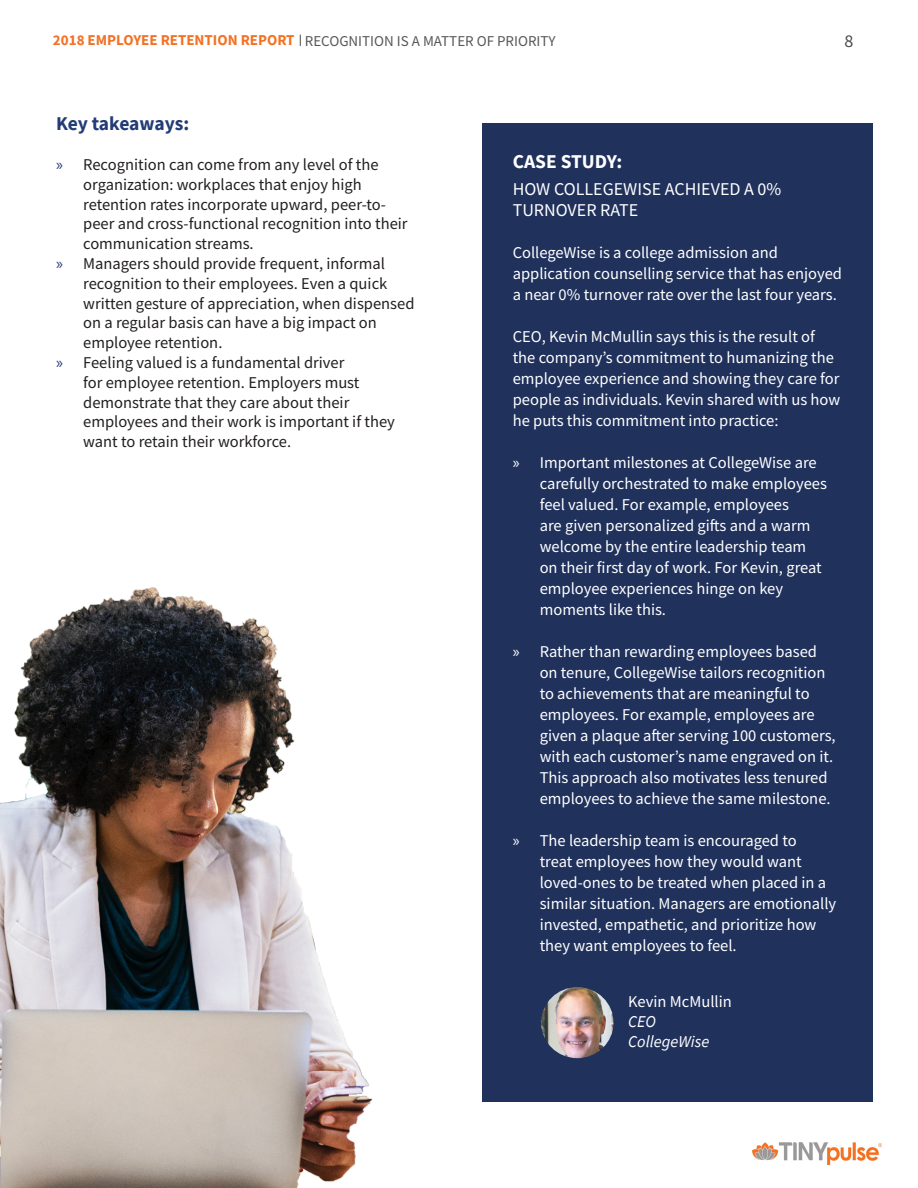
<style>
.page{position:relative;width:918px;height:1188px;background:#fff}
.page>*{position:absolute;margin:0;border:0;box-sizing:border-box;transform-origin:0 0}
.t1{font:700 19.5px "Source Sans Pro";letter-spacing:-.01em;color:#233c77}
.t2{font:700 19.5px "Source Sans Pro";color:#fff}
.t3{font:18px/21px "Source Sans Pro";color:#fff}
.t4{font:18px "Source Sans Pro";color:#494a4a}
.t5{font:16.5px/21px "Source Sans Pro";color:#fff}
.t6{font:16.5px/19.8px "Source Sans Pro";color:#231f20}
.t7{font:italic 16.5px "Source Sans Pro";color:#fff}
.t8{font:15px "Source Sans Pro";color:#57585a}
.t9{font:700 15px "Source Sans Pro";color:#f37124}
.s1{font-family:"Myriad Pro";color:#233c77}
.s2{font-family:"Myriad Pro"}
</style>
<div class="page">
<img style="left:753px;top:1143px;width:128px;height:21px">
<img style="left:0;top:587px;width:373px;height:601px">
<div style="left:482px;top:123px;width:390px;height:979px;background:#20315c"></div>
<img style="left:541px;top:987px;width:73px;height:71px">
<p class="t9" style="left:53px;top:30px;width:243px">2018 EMPLOYEE RETENTION REPORT</p>
<p class="t4" style="left:845px;top:30px;width:10px">8</p>
<p class="t8" style="left:305px;top:31px;width:252px">RECOGNITION IS A MATTER OF PRIORITY</p>
<p class="t1" style="left:56px;top:111px;width:135px">Key takeaways:</p>
<p class="t6" style="left:83px;top:154px;width:326px;text-indent:-27px"><span class="s1">»</span> Recognition can come from any level of the organization: workplaces that enjoy high retention rates incorporate upward, peer-to&shy;peer and cross-functional recognition into their communication streams.</p>
<p class="t6" style="left:83px;top:253px;width:333px;text-indent:-27px"><span class="s1">»</span> Managers should provide frequent, informal recognition to their employees. Even a quick written gesture of appreciation, when dispensed on a regular basis can have a big impact on employee retention.</p>
<p class="t6" style="left:83px;top:352px;width:313px;text-indent:-27px"><span class="s1">»</span> Feeling valued is a fundamental driver<br>for employee retention. Employers must demonstrate that they care about their employees and their work is important if they want to retain their workforce.</p>
<p class="t2" style="left:513px;top:148px;width:111px">CASE STUDY:</p>
<p class="t3" style="left:513px;top:178px;width:270px">HOW COLLEGEWISE ACHIEVED A 0%<br>TURNOVER RATE</p>
<p class="t5" style="left:513px;top:242px;width:331px">CollegeWise is a college admission and application counselling service that has enjoyed a near 0% turnover rate over the last four years.</p>
<p class="t5" style="left:513px;top:326px;width:329px">CEO, Kevin McMullin says this is the result of the company’s commitment to humanizing the employee experience and showing they care for people as individuals. Kevin shared with us how he puts this commitment into practice:</p>
<p class="t5" style="left:540px;top:452px;width:289px;text-indent:-27px"><span class="s2">»</span> Important milestones at CollegeWise are carefully orchestrated to make employees feel valued. For example, employees<br>are given personalized gifts and a warm welcome by the entire leadership team on their first day of work. For Kevin, great employee experiences hinge on key moments like this.</p>
<p class="t5" style="left:540px;top:641px;width:297px;text-indent:-27px"><span class="s2">»</span> Rather than rewarding employees based on tenure, CollegeWise tailors recognition to achievements that are meaningful to employees. For example, employees are given a plaque after serving 100 customers, with each customer’s name engraved on it.<br>This approach also motivates less tenured employees to achieve the same milestone.</p>
<p class="t5" style="left:540px;top:830px;width:298px;text-indent:-27px"><span class="s2">»</span> The leadership team is encouraged to<br>treat employees how they would want loved-ones to be treated when placed in a similar situation. Managers are emotionally invested, empathetic, and prioritize how they want employees to feel.</p>
<p class="t5" style="left:628px;top:991px;width:105px">Kevin McMullin</p>
<p class="t7" style="left:628px;top:1011px;width:29px">CEO</p>
<p class="t7" style="left:628px;top:1031px;width:83px">CollegeWise</p>
</div>
